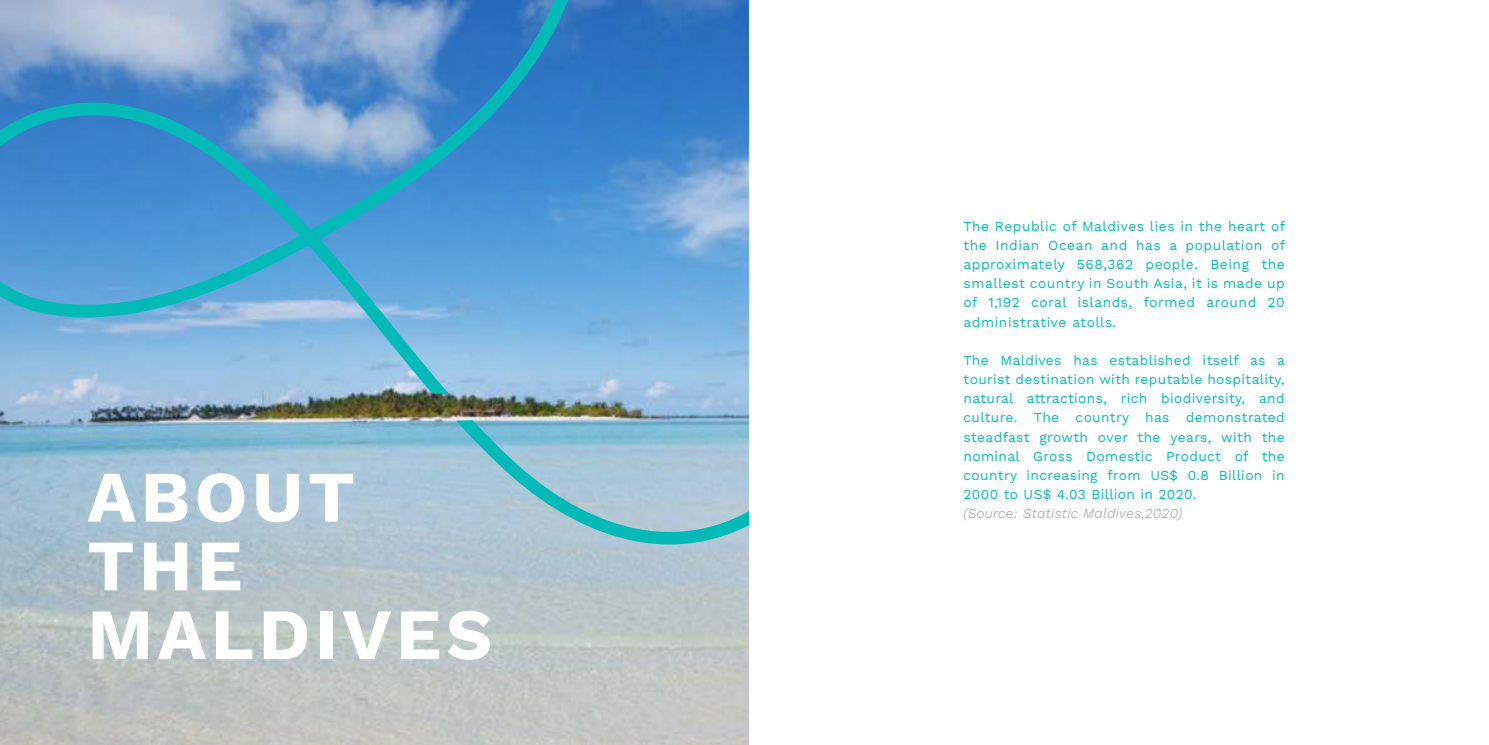
<style>
.page{position:relative;width:1489px;height:745px;background:#fff}
.page>*{position:absolute;margin:0;border:0;box-sizing:border-box;transform-origin:0 0}
.t1{font:700 72.25px/68.8px "Work Sans";letter-spacing:.06em;color:#fff}
.t2{font:13.75px/19.1px "Work Sans";letter-spacing:.025em;color:#04bab9;text-align:justify}
.t3{font:italic 300 13.75px "Work Sans";letter-spacing:.025em;color:#939597}
</style>
<div class="page">
<img style="left:0;top:0;width:748px;height:744px">
<svg style="left:456px;top:420px;width:292px;height:124px;background:#92c3d3"></svg>
<svg style="left:0;top:1px;width:594px;height:393px;background:#61a1d3"></svg>
<h1 class="t1" style="left:87px;top:462px;width:406px">ABOUT<br>THE<br>MALDIVES</h1>
<p class="t2" style="left:963px;top:216px;width:323px">The Republic of Maldives lies in the heart of the Indian Ocean and has a population of approximately 568,362 people. Being the smallest country in South Asia, it is made up of 1,192 coral islands, formed around 20 administrative atolls.</p>
<p class="t2" style="left:963px;top:351px;width:323px">The Maldives has established itself as a tourist destination with reputable hospitality, natural attractions, rich biodiversity, and culture. The country has demonstrated steadfast growth over the years, with the nominal Gross Domestic Product of the country increasing from US$ 0.8 Billion in 2000 to US$ 4.03 Billion in 2020.</p>
<p class="t3" style="left:963px;top:507px;width:220px">(Source: Statistic Maldives,2020)</p>
</div>
